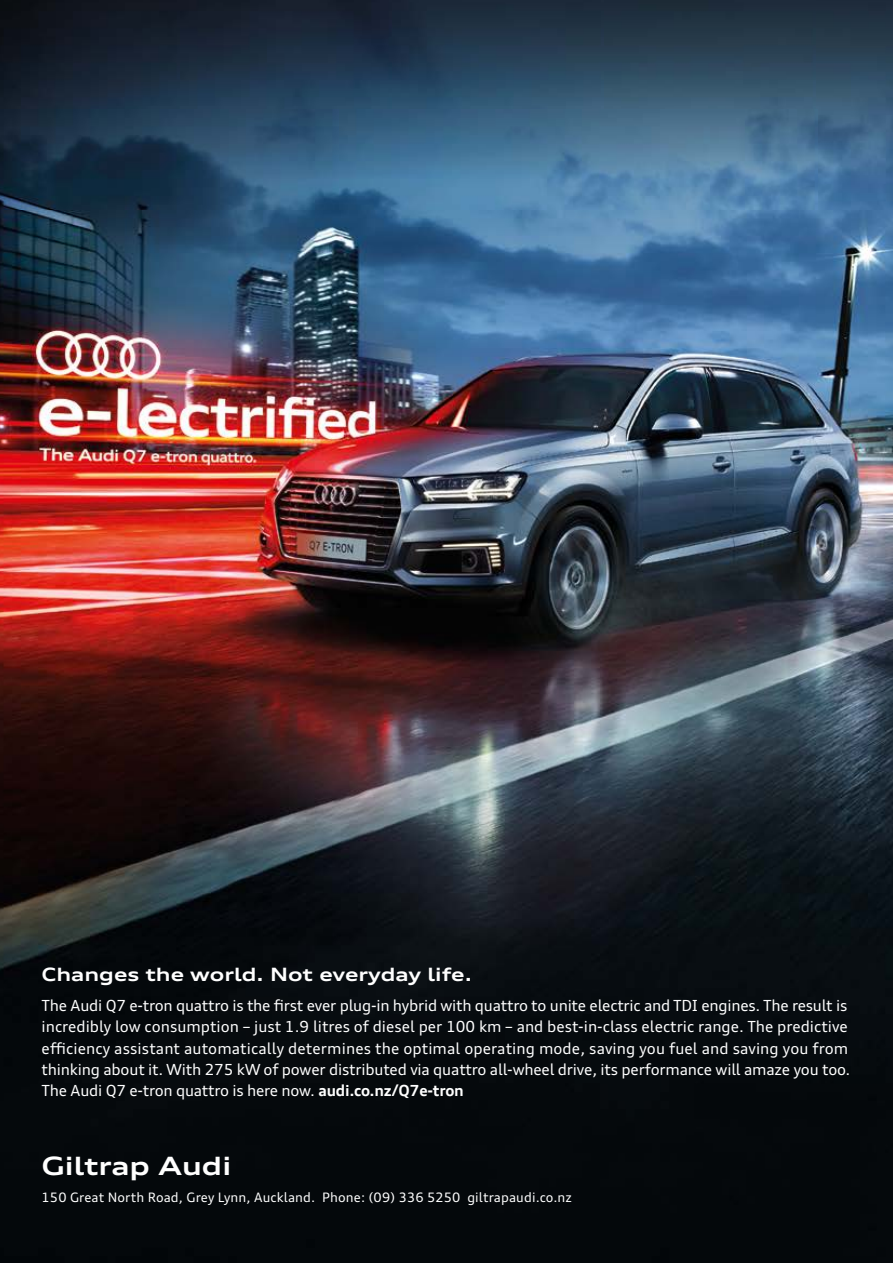
<style>
.page{position:relative;width:893px;height:1263px;background:#fff}
.page>*{position:absolute;margin:0;border:0;box-sizing:border-box;transform-origin:0 0}
.t1{font:700 expanded 25.2px "Audi Type";color:#fff}
.t2{font:700 expanded 18.3px "Audi Type";color:#fff}
.t3{font:15.3px/21.5px "Audi Type";letter-spacing:-.01em;color:#fff}
.t4{font:13.05px "Audi Type";letter-spacing:.01em;color:#fff}
.s1{font-weight:700}
</style>
<div class="page">
<img style="left:0;top:0;width:893px;height:1263px">
<p class="t2" style="left:42px;top:961px;width:432px">Changes the world. Not everyday life.</p>
<p class="t3" style="left:42px;top:994px;width:810px">The Audi Q7 e-tron quattro is the first ever plug-in hybrid with quattro to unite electric and TDI engines. The result is incredibly low consumption – just 1.9 litres of diesel per 100 km – and best-in-class electric range. The predictive efficiency assistant automatically determines the optimal operating mode, saving you fuel and saving you from thinking about it. With 275 kW of power distributed via quattro all-wheel drive, its performance will amaze you too.<br>The Audi Q7 e-tron quattro is here now. <span class="s1">audi.co.nz/Q7e-tron</span></p>
<h1 class="t1" style="left:42px;top:1148px;width:191px">Giltrap Audi</h1>
<p class="t4" style="left:42px;top:1189px;width:532px">150 Great North Road, Grey Lynn, Auckland. Phone: (09) 336 5250 giltrapaudi.co.nz</p>
</div>
